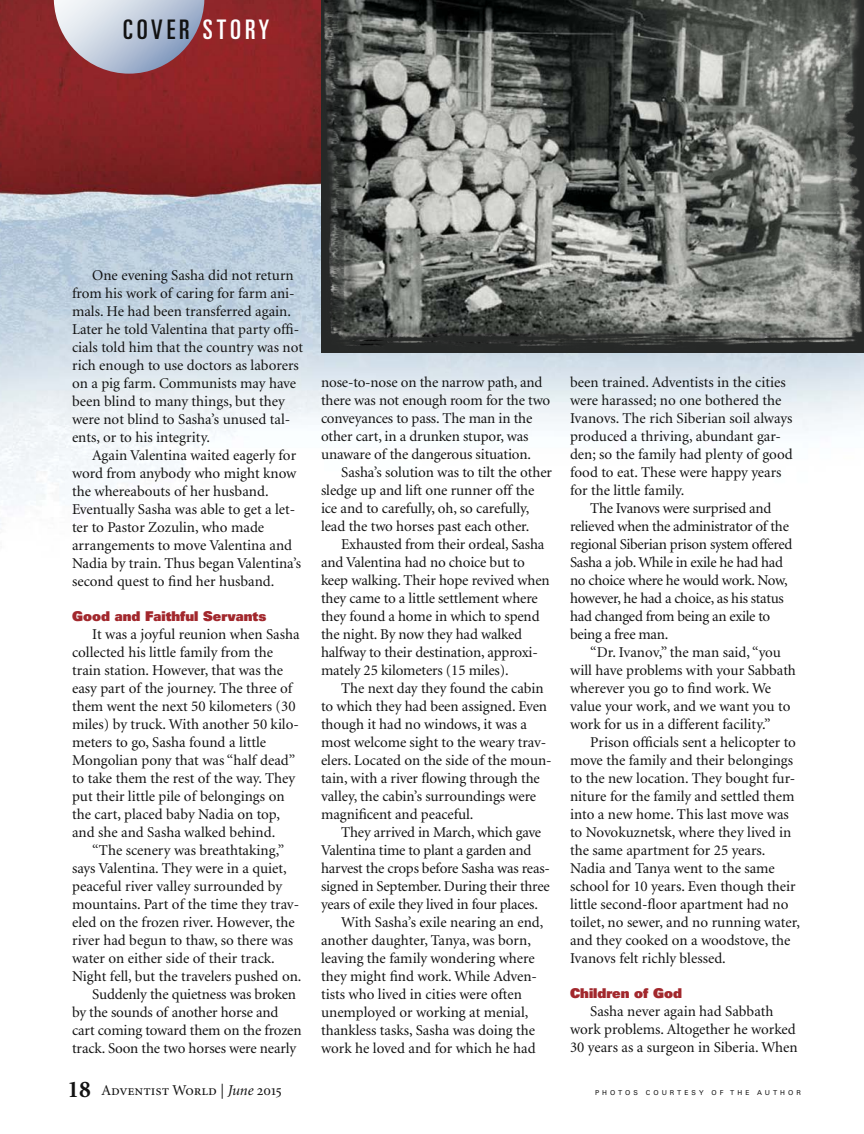
<style>
.page{position:relative;width:864px;height:1134px;background:#fff}
.page>*{position:absolute;margin:0;border:0;box-sizing:border-box;transform-origin:0 0}
.t1{font:ultra-condensed 27px "Univers";letter-spacing:.15em;color:#121212}
.t2{font:15px/18px "Minion";letter-spacing:-.005em;color:#121212}
.t3{font:15px "Minion Regular SC";color:#121212}
.t4{font:900 13.5px "Univers";color:#a2282d}
.t5{font:6.75px "Univers";letter-spacing:.45em;color:#121212}
.s1{color:#fff}
.s2{font-family:"Minion";font-weight:700;font-size:24px}
.s3{font-family:"Minion";font-style:italic}
</style>
<div class="page">
<img style="left:0;top:0;width:863px;height:524px">
<svg style="left:54px;top:0;width:150px;height:74px;background:#b4a5b4"></svg>
<img style="left:321px;top:0;width:543px;height:351px">
<img style="left:863px;top:209px;width:1px;height:209px">
<h1 class="t1" style="left:123px;top:14px;width:148px">COVER <span class="s1">STORY</span></h1>
<p class="t2" style="left:72px;top:267px;width:233px;text-indent:20px">One evening Sasha did not return from his work of caring for farm ani&shy;mals. He had been transferred again.<br>Later he told Valentina that party offi&shy;cials told him that the country was not rich enough to use doctors as laborers on a pig farm. Communists may have been blind to many things, but they were not blind to Sasha’s unused tal&shy;ents, or to his integrity.</p>
<p class="t2" style="left:72px;top:447px;width:231px;text-indent:20px">Again Valentina waited eagerly for word from anybody who might know the whereabouts of her husband.<br>Eventually Sasha was able to get a let&shy;ter to Pastor Zozulin, who made arrangements to move Valentina and Nadia by train. Thus began Valentina’s second quest to find her husband.</p>
<p class="t4" style="left:72px;top:607px;width:196px">Good and Faithful Servants</p>
<p class="t2" style="left:72px;top:626px;width:229px;text-indent:20px">It was a joyful reunion when Sasha collected his little family from the train station. However, that was the easy part of the journey. The three of them went the next 50 kilometers (30 miles) by truck. With another 50 kilo&shy;meters to go, Sasha found a little Mongolian pony that was “half dead” to take them the rest of the way. They put their little pile of belongings on the cart, placed baby Nadia on top, and she and Sasha walked behind.</p>
<p class="t2" style="left:92px;top:842px;width:193px">“The scenery was breathtaking,”</p>
<p class="t2" style="left:72px;top:860px;width:216px">says Valentina. They were in a quiet,</p>
<p class="t2" style="left:72px;top:878px;width:212px">peaceful river valley surrounded by</p>
<p class="t2" style="left:72px;top:896px;width:229px">mountains. Part of the time they trav-</p>
<p class="t2" style="left:72px;top:914px;width:224px">eled on the frozen river. However, the</p>
<p class="t2" style="left:72px;top:932px;width:223px">river had begun to thaw, so there was</p>
<p class="t2" style="left:72px;top:950px;width:204px">water on either side of their track.</p>
<p class="t2" style="left:72px;top:968px;width:231px">Night fell, but the travelers pushed on.</p>
<p class="t2" style="left:92px;top:986px;width:205px">Suddenly the quietness was broken</p>
<p class="t2" style="left:72px;top:1004px;width:208px">by the sounds of another horse and</p>
<p class="t2" style="left:72px;top:1022px;width:231px">cart coming toward them on the frozen</p>
<p class="t2" style="left:72px;top:1040px;width:226px">track. Soon the two horses were nearly</p>
<p class="t2" style="left:321px;top:373px;width:231px">nose-to-nose on the narrow path, and there was not enough room for the two conveyances to pass. The man in the other cart, in a drunken stupor, was unaware of the dangerous situation.</p>
<p class="t2" style="left:321px;top:463px;width:232px;text-indent:20px">Sasha’s solution was to tilt the other sledge up and lift one runner off the ice and to carefully, oh, so carefully, lead the two horses past each other.</p>
<p class="t2" style="left:321px;top:535px;width:230px;text-indent:20px">Exhausted from their ordeal, Sasha and Valentina had no choice but to keep walking. Their hope revived when they came to a little settlement where they found a home in which to spend the night. By now they had walked halfway to their destination, approxi&shy;mately 25 kilometers (15 miles).</p>
<p class="t2" style="left:321px;top:679px;width:232px;text-indent:20px">The next day they found the cabin to which they had been assigned. Even though it had no windows, it was a most welcome sight to the weary trav&shy;elers. Located on the side of the moun&shy;tain, with a river flowing through the valley, the cabin’s surroundings were magnificent and peaceful.</p>
<p class="t2" style="left:341px;top:823px;width:201px">They arrived in March, which gave</p>
<p class="t2" style="left:321px;top:841px;width:212px">Valentina time to plant a garden and</p>
<p class="t2" style="left:321px;top:859px;width:230px">harvest the crops before Sasha was reas-</p>
<p class="t2" style="left:321px;top:877px;width:230px">signed in September. During their three</p>
<p class="t2" style="left:321px;top:895px;width:218px">years of exile they lived in four places.</p>
<p class="t2" style="left:341px;top:913px;width:204px">With Sasha’s exile nearing an end,</p>
<p class="t2" style="left:321px;top:931px;width:211px">another daughter, Tanya, was born,</p>
<p class="t2" style="left:321px;top:949px;width:215px">leaving the family wondering where</p>
<p class="t2" style="left:321px;top:967px;width:218px">they might find work. While Adven-</p>
<p class="t2" style="left:321px;top:985px;width:202px">tists who lived in cities were often</p>
<p class="t2" style="left:321px;top:1003px;width:209px">unemployed or working at menial,</p>
<p class="t2" style="left:321px;top:1021px;width:216px">thankless tasks, Sasha was doing the</p>
<p class="t2" style="left:321px;top:1039px;width:216px">work he loved and for which he had</p>
<p class="t2" style="left:570px;top:373px;width:224px">been trained. Adventists in the cities were harassed; no one bothered the Ivanovs. The rich Siberian soil always produced a thriving, abundant gar&shy;den; so the family had plenty of good food to eat. These were happy years for the little family.</p>
<p class="t2" style="left:570px;top:499px;width:224px;text-indent:20px">The Ivanovs were surprised and relieved when the administrator of the regional Siberian prison system offered Sasha a job. While in exile he had had no choice where he would work. Now, however, he had a choice, as his status had changed from being an exile to being a free man.</p>
<p class="t2" style="left:570px;top:643px;width:227px;text-indent:20px">“Dr. Ivanov,” the man said, “you will have problems with your Sabbath wherever you go to find work. We value your work, and we want you to work for us in a different facility.”</p>
<p class="t2" style="left:570px;top:733px;width:231px;text-indent:20px">Prison officials sent a helicopter to move the family and their belongings to the new location. They bought fur&shy;niture for the family and settled them into a new home. This last move was to Novokuznetsk, where they lived in the same apartment for 25 years.<br>Nadia and Tanya went to the same school for 10 years. Even though their little second-floor apartment had no toilet, no sewer, and no running water, and they cooked on a woodstove, the Ivanovs felt richly blessed.</p>
<p class="t4" style="left:570px;top:984px;width:114px">Children of God</p>
<p class="t2" style="left:570px;top:1003px;width:229px;text-align:center">Sasha never again had Sabbath<br>work problems. Altogether he worked<br>30 years as a surgeon in Siberia. When</p>
<p class="t3" style="left:68px;top:1083px;width:216px"><span class="s2">18</span> Adventist World | <span class="s3">June</span> 2015</p>
<p class="t5" style="left:595px;top:1088px;width:207px">PHOTOS COU RTESY OF THE AU THOR</p>
</div>
